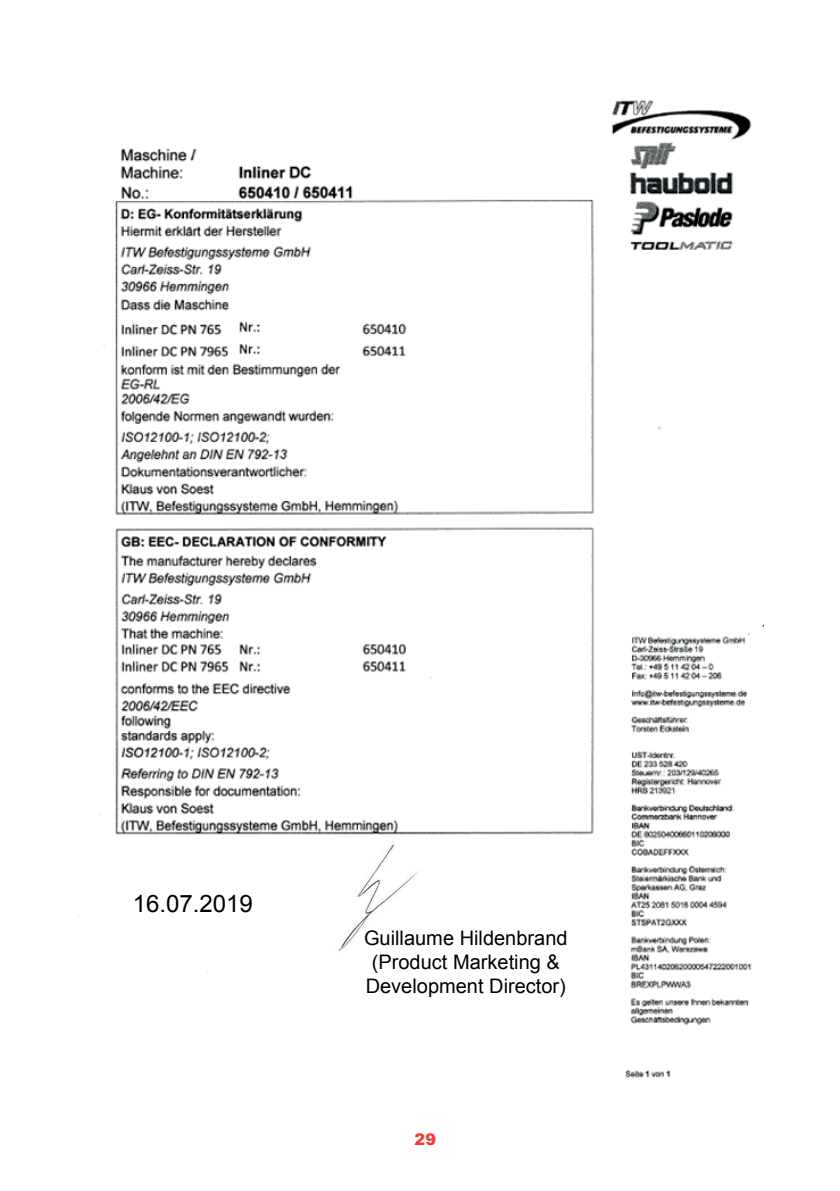
<style>
.page{position:relative;width:840px;height:1191px;background:#fff}
.page>*{position:absolute;margin:0;border:0;box-sizing:border-box;transform-origin:0 0}
.t1{font:24px "Arial";color:#010101}
.t2{font:20px/24px "Arial";color:#010101;text-align:center}
.t3{font:900 16px "Arial";color:#ee3e34}
</style>
<div class="page">
<img style="left:78px;top:100px;width:685px;height:978px">
<div style="left:117px;top:835px;width:480px;height:135px;background:#fff"></div>
<img style="left:338px;top:844px;width:80px;height:107px">
<p class="t1" style="left:133px;top:887px;width:122px">16.07.2019</p>
<p class="t2" style="left:364px;top:926px;width:205px">Guillaume Hildenbrand (Product Marketing &amp;<br>Development Director)</p>
<p class="t3" style="left:414px;top:1128px;width:23px">29</p>
</div>
